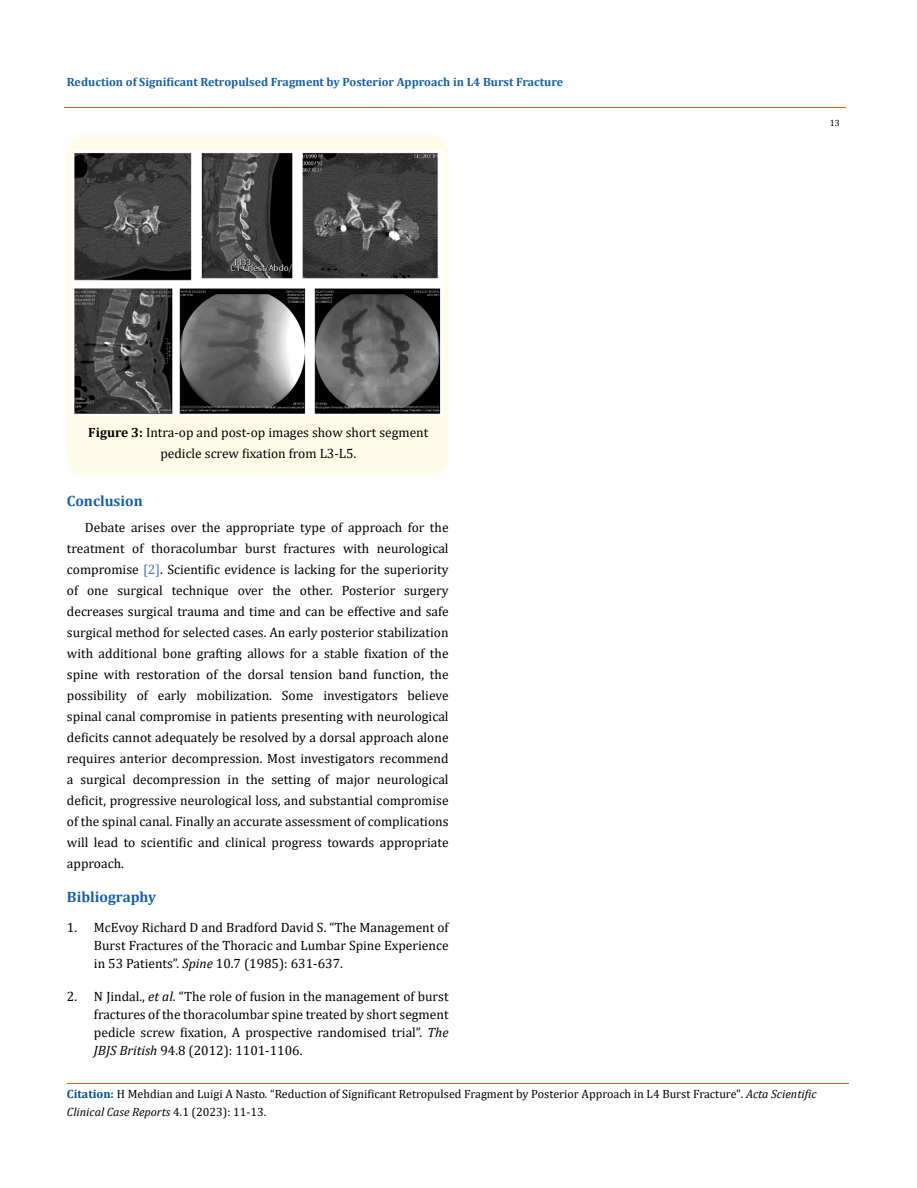
<style>
.page{position:relative;width:917px;height:1188px;background:#fff}
.page>*{position:absolute;margin:0;border:0;box-sizing:border-box;transform-origin:0 0}
.t1{font:700 15px "Cambria";color:#1560a6}
.t2{font:13.5px/21px "Cambria";color:#000;text-align:justify}
.t3{font:12px/18px "Cambria";color:#000}
.t4{font:700 12px "Cambria";color:#1560a6}
.t5{font:9px "Cambria";color:#000}
.s1{font-weight:700}
.s2{color:#4472c4}
.s3{font-style:italic}
.s4{font-weight:700;color:#035089}
</style>
<div class="page">
<div style="left:67px;top:135px;width:381px;height:341px;background:#fffde9;border-radius:18px"></div>
<img style="left:72px;top:150px;width:371px;height:265px">
<hr style="left:64px;top:108px;width:781px;height:1px;background:#e05d1a">
<hr style="left:67px;top:1083px;width:781px;height:1px;background:#e05d1a">
<p class="t4" style="left:67px;top:73px;width:497px">Reduction of Significant Retropulsed Fragment by Posterior Approach in L4 Burst Fracture</p>
<p class="t5" style="left:829px;top:118px;width:11px">13</p>
<p class="t2" style="left:88px;top:422px;width:341px;text-align:center"><span class="s1">Figure 3:</span> Intra-op and post-op images show short segment pedicle screw fixation from L3-L5.</p>
<p class="t1" style="left:67px;top:491px;width:77px">Conclusion</p>
<p class="t2" style="left:67px;top:517px;width:383px;text-indent:18px">Debate arises over the appropriate type of approach for the treatment of thoracolumbar burst fractures with neurological compromise <span class="s2">[2]</span>. Scientific evidence is lacking for the superiority of one surgical technique over the other. Posterior surgery decreases surgical trauma and time and can be effective and safe surgical method for selected cases. An early posterior stabilization with additional bone grafting allows for a stable fixation of the spine with restoration of the dorsal tension band function, the possibility of early mobilization. Some investigators believe spinal canal compromise in patients presenting with neurological deficits cannot adequately be resolved by a dorsal approach alone requires anterior decompression. Most investigators recommend a surgical decompression in the setting of major neurological deficit, progressive neurological loss, and substantial compromise of the spinal canal. Finally an accurate assessment of complications will lead to scientific and clinical progress towards appropriate approach.</p>
<p class="t1" style="left:67px;top:886px;width:91px">Bibliography</p>
<p class="t2" style="left:94px;top:918px;width:356px;line-height:18px;text-indent:-27px">1. McEvoy Richard D and Bradford David S. “The Management of Burst Fractures of the Thoracic and Lumbar Spine Experience in 53 Patients”. <span class="s3">Spine</span> 10.7 (1985): 631-637.</p>
<p class="t2" style="left:94px;top:987px;width:356px;line-height:18px;text-indent:-27px">2. N Jindal., <span class="s3">et al</span>. “The role of fusion in the management of burst fractures of the thoracolumbar spine treated by short segment pedicle screw fixation, A prospective randomised trial”. <span class="s3">The JBJS British</span> 94.8 (2012): 1101-1106.</p>
<p class="t3" style="left:67px;top:1085px;width:751px"><span class="s4">Citation:</span> H Mehdian and Luigi A Nasto<span class="s3">.</span> “Reduction of Significant Retropulsed Fragment by Posterior Approach in L4 Burst Fracture". <span class="s3">Acta Scientific<br>Clinical Case Reports</span> 4.1 (2023): 11-13.</p>
</div>
